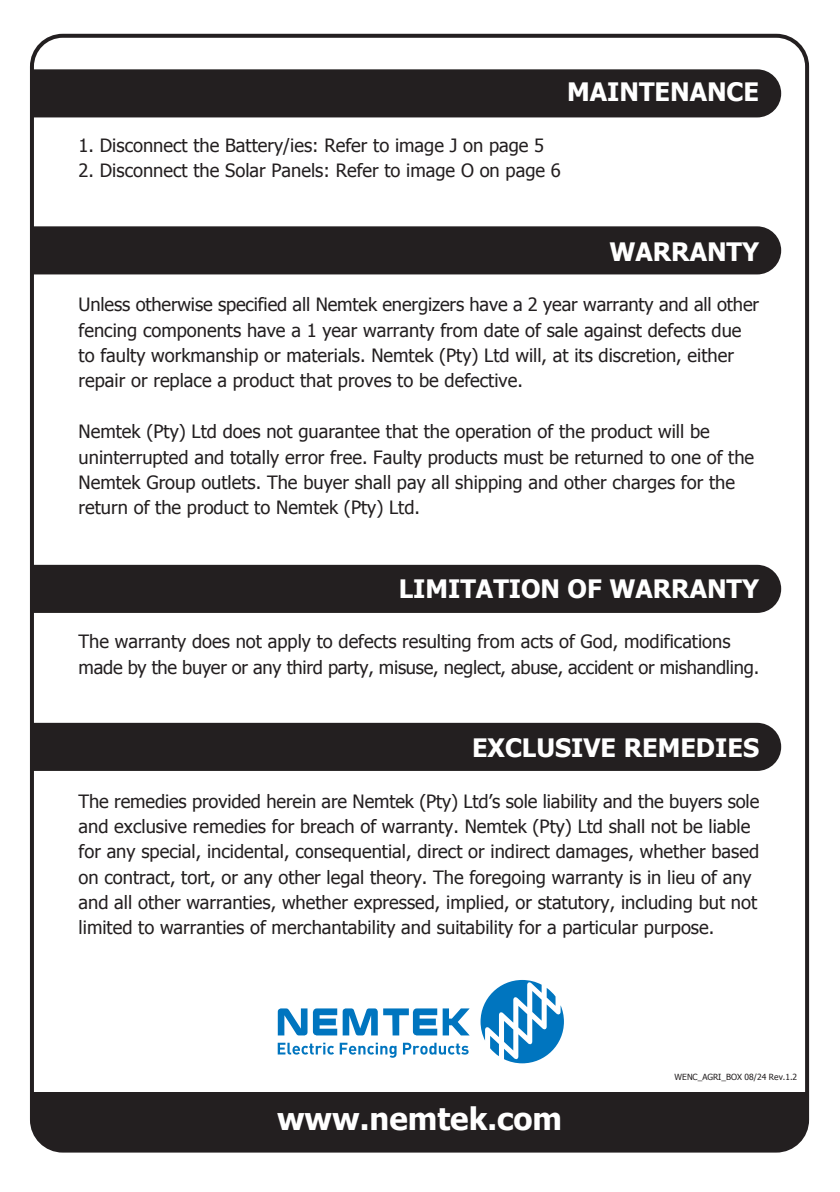
<style>
.page{position:relative;width:840px;height:1192px;background:#fff}
.page>*{position:absolute;margin:0;border:0;box-sizing:border-box;transform-origin:0 0}
.t1{font:700 31px "Tahoma";color:#fff}
.t2{font:700 25.4px "Tahoma";color:#fff}
.t3{font:18.4px/25.4px "Tahoma";color:#231f20}
.t4{font:8.4px "Tahoma";color:#231f20}
</style>
<div class="page">
<div style="left:32px;top:1092px;width:775px;height:59px;background:#231f20"></div>
<div style="left:30px;top:34px;width:779px;height:1119px;border:4px solid #231f20;border-radius:31px"></div>
<div style="left:32px;top:69px;width:749px;height:48px;background:#231f20"></div>
<div style="left:32px;top:226px;width:749px;height:48px;background:#231f20"></div>
<div style="left:32px;top:565px;width:749px;height:48px;background:#231f20"></div>
<div style="left:32px;top:723px;width:749px;height:48px;background:#231f20"></div>
<svg style="left:481px;top:980px;width:83px;height:83px"></svg>
<svg style="left:278px;top:1043px;width:56px;height:12px"></svg>
<svg style="left:340px;top:1043px;width:57px;height:15px"></svg>
<svg style="left:403px;top:1043px;width:66px;height:12px"></svg>
<svg style="left:443px;top:1008px;width:27px;height:27px"></svg>
<svg style="left:278px;top:1008px;width:59px;height:27px"></svg>
<svg style="left:343px;top:1008px;width:94px;height:27px"></svg>
<h2 class="t2" style="left:567px;top:76px;width:194px">MAINTENANCE</h2>
<p class="t3" style="left:79px;top:132px;width:467px">1. Disconnect the Battery/ies: Refer to image J on page 5</p>
<p class="t3" style="left:79px;top:157px;width:484px">2. Disconnect the Solar Panels: Refer to image O on page 6</p>
<h2 class="t2" style="left:609px;top:235px;width:151px">WARRANTY</h2>
<p class="t3" style="left:79px;top:291px;width:682px">Unless otherwise specified all Nemtek energizers have a 2 year warranty and all other fencing components have a 1 year warranty from date of sale against defects due to faulty workmanship or materials. Nemtek (Pty) Ltd will, at its discretion, either repair or replace a product that proves to be defective.</p>
<p class="t3" style="left:79px;top:418px;width:677px">Nemtek (Pty) Ltd does not guarantee that the operation of the product will be uninterrupted and totally error free. Faulty products must be returned to one of the Nemtek Group outlets. The buyer shall pay all shipping and other charges for the return of the product to Nemtek (Pty) Ltd.</p>
<h2 class="t2" style="left:399px;top:572px;width:362px">LIMITATION OF WARRANTY</h2>
<p class="t3" style="left:79px;top:628px;width:682px">The warranty does not apply to defects resulting from acts of God, modifications made by the buyer or any third party, misuse, neglect, abuse, accident or mishandling.</p>
<h2 class="t2" style="left:472px;top:731px;width:289px">EXCLUSIVE REMEDIES</h2>
<p class="t3" style="left:79px;top:788px;width:682px">The remedies provided herein are Nemtek (Pty) Ltd’s sole liability and the buyers sole and exclusive remedies for breach of warranty. Nemtek (Pty) Ltd shall not be liable for any special, incidental, consequential, direct or indirect damages, whether based on contract, tort, or any other legal theory. The foregoing warranty is in lieu of any and all other warranties, whether expressed, implied, or statutory, including but not limited to warranties of merchantability and suitability for a particular purpose.</p>
<h1 class="t1" style="left:277px;top:1099px;width:287px">www.nemtek.com</h1>
<p class="t4" style="left:675px;top:1072px;width:124px">WENC_AGRI_BOX 08/24 Rev.1.2</p>
</div>
